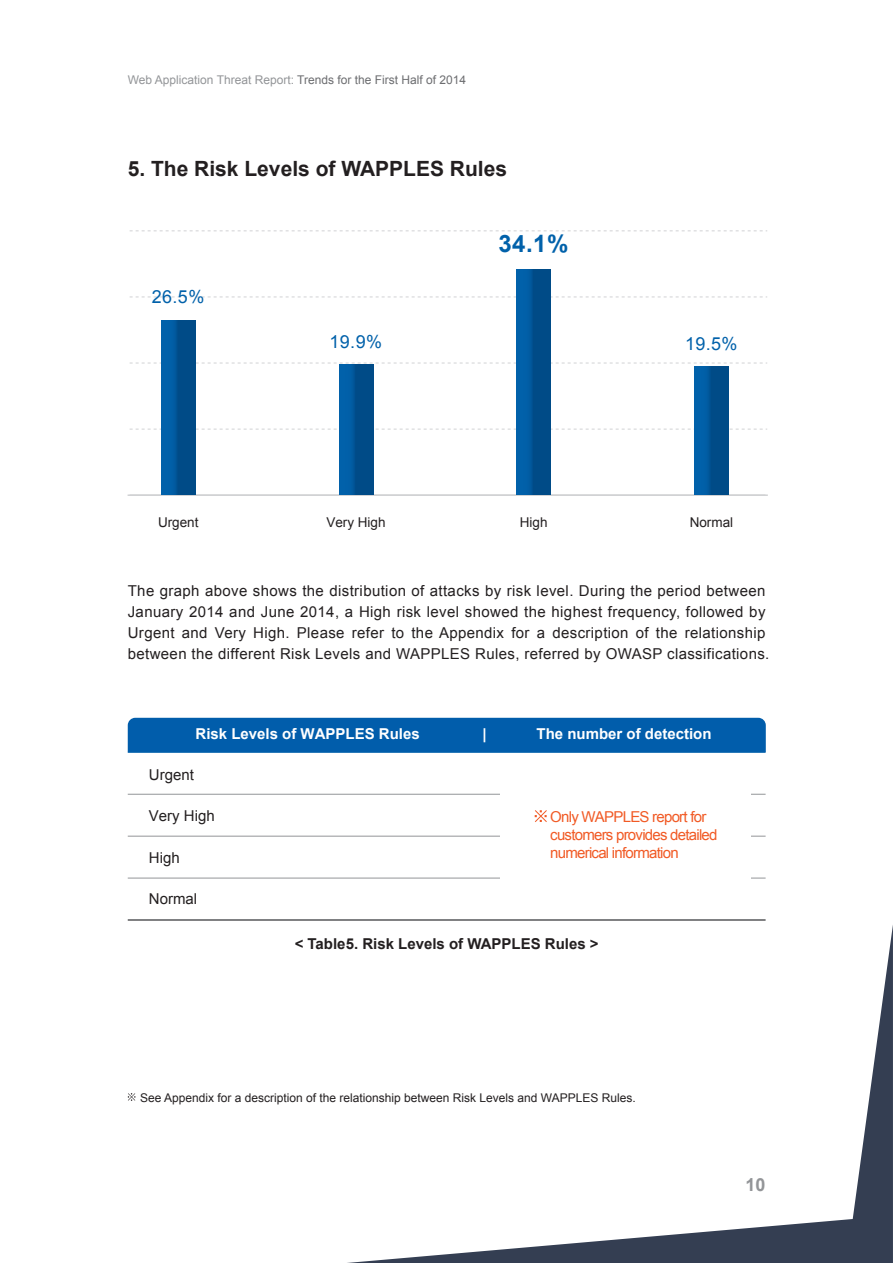
<style>
.page{position:relative;width:893px;height:1263px;background:#fff}
.page>*{position:absolute;margin:0;border:0;box-sizing:border-box;transform-origin:0 0}
.t1{font:700 24px "Arial";color:#0161aa}
.t2{font:700 21px "Arial";color:#231f20}
.t3{font:18px "Arial";color:#0161aa}
.t4{font:700 18px "Arial";color:#939598}
.t5{font:15px/21px "Arial";letter-spacing:.025em;color:#231f20}
.t6{font:15px/18px "Arial";letter-spacing:-.05em;color:#f15a25}
.t7{font:700 15px "Arial";color:#fff}
.t8{font:700 15px "Arial";color:#231f20}
.t9{font:15px "Arial";color:#231f20}
.t10{font:13.5px "Arial";color:#231f20}
.t11{font:12px "Arial";color:#231f20}
.t12{font:12px "Arial";color:#939598}
.s1{color:#6c6d70}
</style>
<div class="page">
<hr style="left:128px;top:919px;width:638px;height:2px;background:#57585a">
<svg style="left:347px;top:925px;width:546px;height:338px"></svg>
<div style="left:128px;top:718px;width:638px;height:34px;background:#015dab"></div>
<hr style="left:128px;top:752px;width:638px;height:1px;background:#0161aa">
<hr style="left:128px;top:794px;width:638px;height:1px;background:#939598">
<hr style="left:128px;top:836px;width:638px;height:1px;background:#939598">
<hr style="left:128px;top:878px;width:638px;height:1px;background:#939598">
<svg style="left:128px;top:1093px;width:8px;height:8px"></svg>
<hr style="left:128px;top:494px;width:637px;height:2px;background:#d1d2d4">
<svg style="left:130px;top:429px;width:637px;height:1px"></svg>
<svg style="left:130px;top:363px;width:637px;height:1px"></svg>
<svg style="left:130px;top:297px;width:637px;height:1px"></svg>
<svg style="left:130px;top:231px;width:637px;height:1px"></svg>
<hr style="left:130px;top:494px;width:638px;height:2px;background:#d1d2d4">
<svg style="left:517px;top:270px;width:34px;height:224px;background:#005395"></svg>
<div style="left:694px;top:366px;width:34px;height:128px;background:linear-gradient(to right,#0164b0,#00457e)"></div>
<div style="left:161px;top:320px;width:34px;height:174px;background:linear-gradient(to right,#0164af,#00457e)"></div>
<div style="left:339px;top:364px;width:34px;height:130px;background:linear-gradient(to right,#0164af,#00457e)"></div>
<div style="left:500px;top:762px;width:250px;height:147px;background:#fff"></div>
<svg style="left:535px;top:810px;width:12px;height:12px"></svg>
<p class="t12" style="left:128px;top:72px;width:340px">Web Application Threat Report: <span class="s1">Trends for the First Half of 2014</span></p>
<h2 class="t2" style="left:128px;top:155px;width:381px">5. The Risk Levels of WAPPLES Rules</h2>
<p class="t3" style="left:152px;top:285px;width:54px">26.5%</p>
<p class="t10" style="left:158px;top:514px;width:42px">Urgent</p>
<p class="t3" style="left:330px;top:330px;width:54px">19.9%</p>
<p class="t10" style="left:326px;top:514px;width:61px">Very High</p>
<h1 class="t1" style="left:498px;top:228px;width:71px">34.1%</h1>
<p class="t10" style="left:520px;top:514px;width:29px">High</p>
<p class="t3" style="left:685px;top:332px;width:54px">19.5%</p>
<p class="t10" style="left:690px;top:514px;width:45px">Normal</p>
<p class="t5" style="left:128px;top:581px;width:643px">The graph above shows the distribution of attacks by risk level. During the period between January 2014 and June 2014, a High risk level showed the highest frequency, followed by Urgent and Very High. Please refer to the Appendix for a description of the relationship between the different Risk Levels and WAPPLES Rules, referred by OWASP classifications.</p>
<p class="t7" style="left:196px;top:724px;width:226px">Risk Levels of WAPPLES Rules</p>
<p class="t7" style="left:482px;top:724px;width:6px">|</p>
<p class="t7" style="left:536px;top:724px;width:177px">The number of detection</p>
<p class="t5" style="left:149px;top:764px;width:47px">Urgent</p>
<p class="t9" style="left:149px;top:806px;width:67px">Very High</p>
<p class="t5" style="left:149px;top:847px;width:32px">High</p>
<p class="t5" style="left:149px;top:888px;width:50px">Normal</p>
<p class="t6" style="left:550px;top:808px;width:169px">Only WAPPLES report for customers provides detailed numerical information</p>
<p class="t8" style="left:295px;top:934px;width:306px">&lt; Table5. Risk Levels of WAPPLES Rules &gt;</p>
<p class="t11" style="left:140px;top:1089px;width:497px">See Appendix for a description of the relationship between Risk Levels and WAPPLES Rules.</p>
<p class="t4" style="left:745px;top:1172px;width:22px">10</p>
</div>
